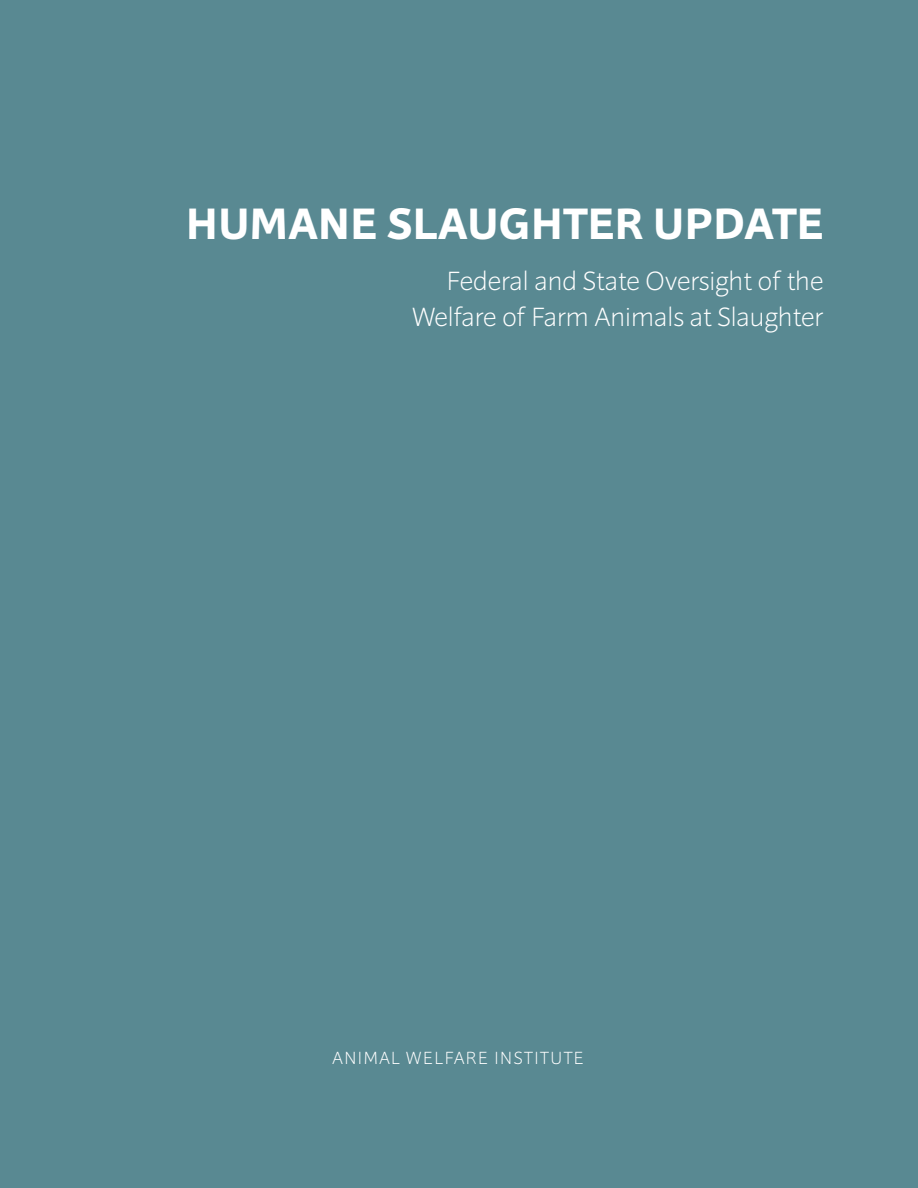
<style>
.page{position:relative;width:918px;height:1188px;background:#598992}
.page>*{position:absolute;margin:0;border:0;box-sizing:border-box;transform-origin:0 0}
.t1{font:700 45px "Sonus";letter-spacing:.01em;color:#fff}
.t2{font:200 27px/36px "Sonus";color:#fff;text-align:right}
.t3{font:200 18px "Sonus";letter-spacing:.085em;color:#fff}
</style>
<div class="page">
<p class="t1" style="left:186px;top:195px;width:638px">HUMANE SLAUGHTER UPDATE</p>
<p class="t2" style="left:412px;top:263px;width:413px">Federal and State Oversight of the<br>Welfare of Farm Animals at Slaughter</p>
<p class="t3" style="left:333px;top:1047px;width:253px">ANIMAL WELFARE INSTITUTE</p>
</div>
